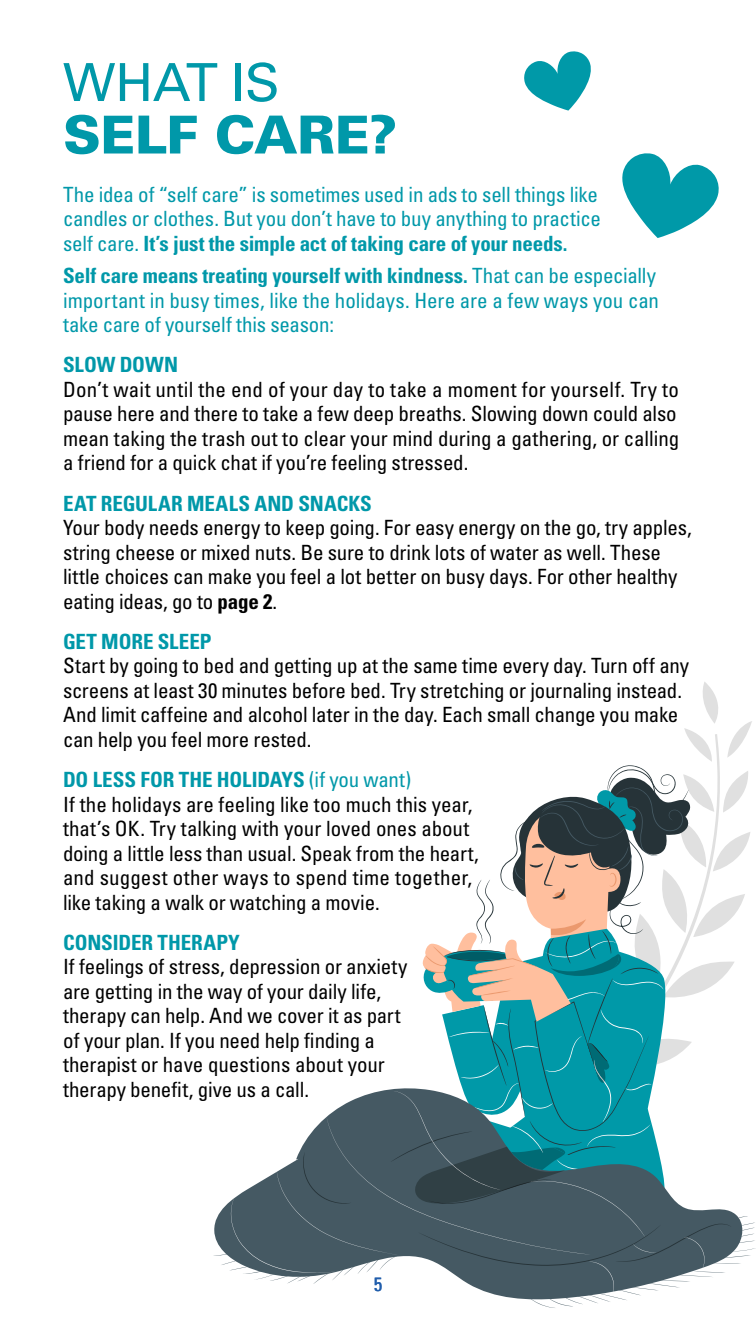
<style>
.page{position:relative;width:756px;height:1323px;background:#fff}
.page>*{position:absolute;margin:0;border:0;box-sizing:border-box;transform-origin:0 0}
.t1{font:900 52.5px/52.5px "Univers LT Std";letter-spacing:-.01em;color:#0098a9}
.t2{font:condensed 21px/24.5px "Univers LT Std";letter-spacing:-.01em;color:#000}
.t3{font:condensed 21px/24.5px "Univers LT Std";letter-spacing:-.01em;color:#0098a9}
.t4{font:700 condensed 21px "Univers LT Std";letter-spacing:-.005em;color:#0098a9}
.t5{font:condensed 19.25px "Univers LT Std";color:#215eac}
.s1{font-weight:400}
.s2{font-weight:700}
</style>
<div class="page">
<svg style="left:524px;top:51px;width:67px;height:60px"></svg>
<svg style="left:622px;top:153px;width:97px;height:85px"></svg>
<svg style="left:213px;top:682px;width:543px;height:626px"></svg>
<h2 class="t1" style="left:63px;top:55px;width:335px"><span class="s1">WHAT IS<br></span>SELF CARE?</h2>
<p class="t3" style="left:63px;top:182px;width:539px">The idea of “self care” is sometimes used in ads to sell things like candles or clothes. But you don’t have to buy anything to practice self care. <span class="s2">It’s just the simple act of taking care of your needs.</span></p>
<p class="t3" style="left:63px;top:263px;width:598px"><span class="s2">Self care means treating yourself with kindness.</span> That can be especially important in busy times, like the holidays. Here are a few ways you can take care of yourself this season:</p>
<h3 class="t4" style="left:63px;top:352px;width:117px">SLOW DOWN</h3>
<p class="t2" style="left:63px;top:377px;width:618px">Don’t wait until the end of your day to take a moment for yourself. Try to pause here and there to take a few deep breaths. Slowing down could also mean taking the trash out to clear your mind during a gathering, or calling a friend for a quick chat if you’re feeling stressed.</p>
<h3 class="t4" style="left:63px;top:490px;width:310px">EAT REGULAR MEALS AND SNACKS</h3>
<p class="t2" style="left:63px;top:515px;width:630px">Your body needs energy to keep going. For easy energy on the go, try apples, string cheese or mixed nuts. Be sure to drink lots of water as well. These little choices can make you feel a lot better on busy days. For other healthy eating ideas, go to <span class="s2">page 2</span>.</p>
<h3 class="t4" style="left:63px;top:629px;width:150px">GET MORE SLEEP</h3>
<p class="t2" style="left:63px;top:653px;width:628px">Start by going to bed and getting up at the same time every day. Turn off any screens at least 30 minutes before bed. Try stretching or journaling instead.<br>And limit caffeine and alcohol later in the day. Each small change you make can help you feel more rested.</p>
<h3 class="t4" style="left:63px;top:767px;width:350px">DO LESS FOR THE HOLIDAYS <span class="s1">(if you want)</span></h3>
<p class="t2" style="left:63px;top:792px;width:417px">If the holidays are feeling like too much this year, that’s OK. Try talking with your loved ones about doing a little less than usual. Speak from the heart, and suggest other ways to spend time together, like taking a walk or watching a movie.</p>
<h3 class="t4" style="left:63px;top:930px;width:178px">CONSIDER THERAPY</h3>
<p class="t2" style="left:63px;top:954px;width:346px">If feelings of stress, depression or anxiety are getting in the way of your daily life, therapy can help. And we cover it as part of your plan. If you need help fnding a therapist or have questions about your therapy beneft, give us a call.</p>
<p class="t5" style="left:374px;top:1272px;width:10px">5</p>
</div>
